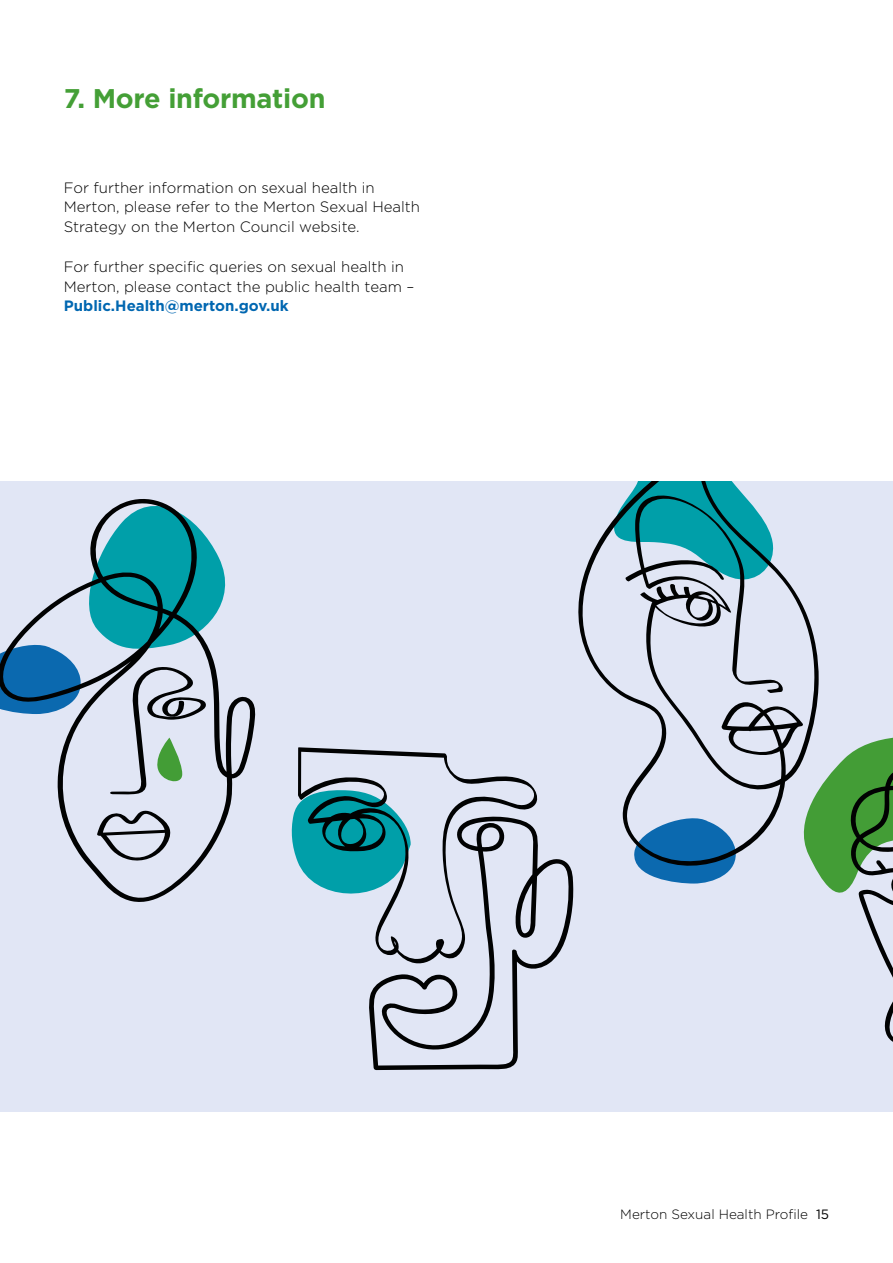
<style>
.page{position:relative;width:893px;height:1263px;background:#fff}
.page>*{position:absolute;margin:0;border:0;box-sizing:border-box;transform-origin:0 0}
.t1{font:700 27px "Gotham HTF";letter-spacing:-.01em;color:#449f36}
.t2{font:300 15px/19.8px "Gotham HTF";color:#000}
.t3{font:700 15px "Gotham HTF";color:#0067b1}
.t4{font:300 13.5px "Gotham HTF";color:#000}
.s1{font-family:"Gotham";font-weight:400}
</style>
<div class="page">
<div style="left:0;top:482px;width:893px;height:630px;background:#e1e6f5"></div>
<svg style="left:291px;top:805px;width:7px;height:58px"></svg>
<svg style="left:573px;top:882px;width:1px;height:16px"></svg>
<svg style="left:298px;top:747px;width:240px;height:147px"></svg>
<svg style="left:368px;top:816px;width:205px;height:254px"></svg>
<svg style="left:58px;top:696px;width:197px;height:206px"></svg>
<svg style="left:0;top:499px;width:240px;height:296px"></svg>
<svg style="left:819px;top:737px;width:74px;height:305px"></svg>
<svg style="left:578px;top:482px;width:241px;height:401px"></svg>
<h1 class="t1" style="left:64px;top:83px;width:263px">7. More information</h1>
<p class="t2" style="left:64px;top:177px;width:358px">For further information on sexual health in<br>Merton, please refer to the Merton Sexual Health<br>Strategy on the Merton Council website.</p>
<p class="t2" style="left:64px;top:256px;width:352px">For further specific queries on sexual health in<br>Merton, please contact the public health team –</p>
<p class="t3" style="left:64px;top:297px;width:226px">Public.Health@merton.gov.uk</p>
<p class="t4" style="left:620px;top:1207px;width:210px">Merton Sexual Health Profile <span class="s1">15</span></p>
</div>
